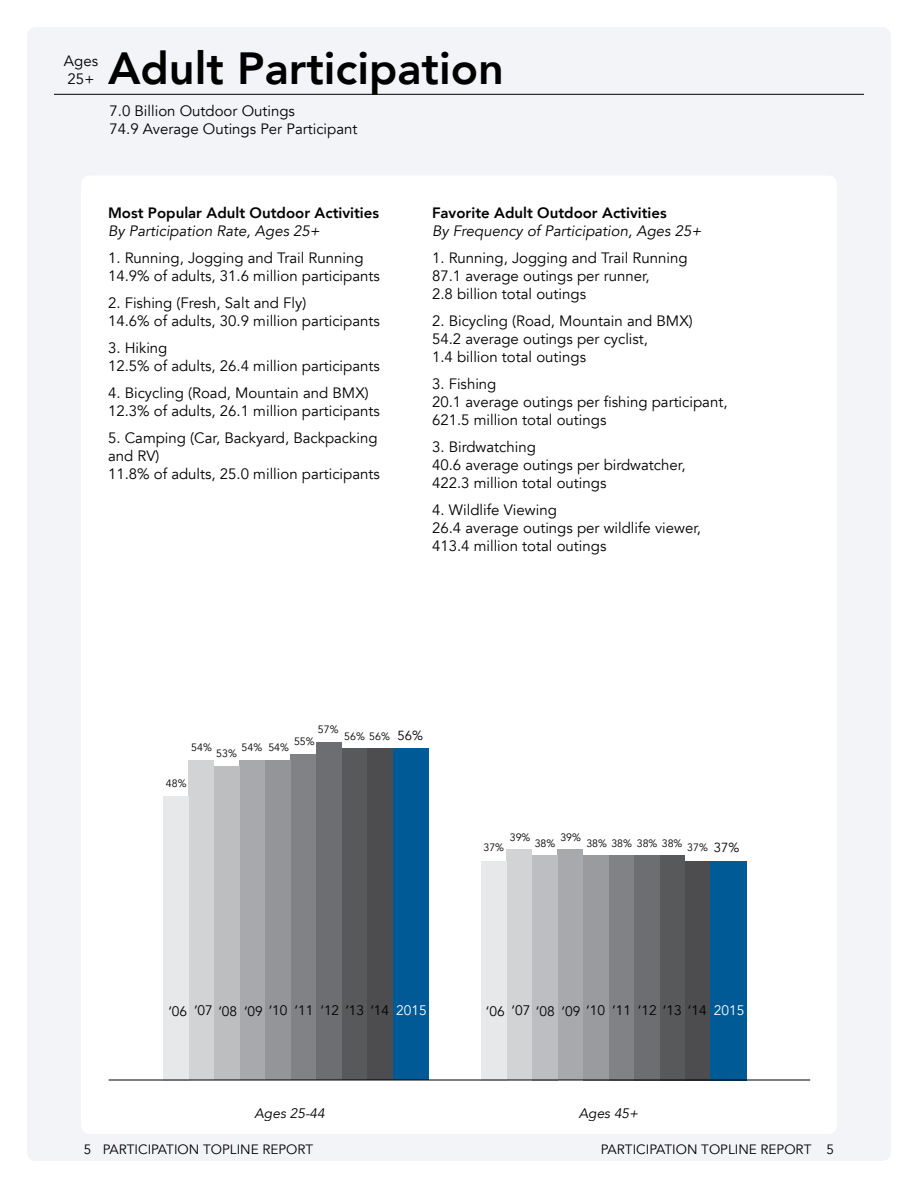
<style>
.page{position:relative;width:918px;height:1188px;background:#fff}
.page>*{position:absolute;margin:0;border:0;box-sizing:border-box;transform-origin:0 0}
.t1{font:800 45px "Avenir";color:#000}
.t2{font:15px/18px "Avenir";color:#000}
.t3{font:800 15px "Avenir";color:#000}
.t4{font:italic 15px "Avenir";color:#000}
.t5{font:13.8px "Avenir";color:#000}
.t6{font:italic 13.8px "Avenir";color:#000}
.t7{font:13.5px "Avenir";color:#000}
.t8{font:13.2px "Avenir";color:#000}
.t9{font:10.65px "Avenir";color:#000}
.s1{color:#fff}
</style>
<div class="page">
<div style="left:27px;top:27px;width:864px;height:1134px;background:#f3f4f8;border-radius:9px"></div>
<div style="left:81px;top:176px;width:756px;height:958px;background:#fff;border-radius:9px"></div>
<hr style="left:54px;top:94px;width:810px;height:1px;background:#000">
<div style="left:392px;top:749px;width:37px;height:331px;background:#005a96"></div>
<div style="left:710px;top:861px;width:37px;height:219px;background:#005a96"></div>
<div style="left:367px;top:749px;width:25px;height:331px;background:#4d4d4f"></div>
<div style="left:685px;top:861px;width:25px;height:219px;background:#4d4d4f"></div>
<div style="left:341px;top:749px;width:26px;height:331px;background:#58595b"></div>
<div style="left:659px;top:855px;width:26px;height:225px;background:#58595b"></div>
<div style="left:316px;top:743px;width:25px;height:337px;background:#6d6e71"></div>
<div style="left:634px;top:855px;width:25px;height:225px;background:#6d6e71"></div>
<div style="left:291px;top:755px;width:25px;height:325px;background:#808285"></div>
<div style="left:608px;top:855px;width:26px;height:225px;background:#808285"></div>
<div style="left:265px;top:760px;width:26px;height:320px;background:#939598"></div>
<div style="left:583px;top:855px;width:25px;height:225px;background:#999b9e"></div>
<div style="left:240px;top:760px;width:25px;height:320px;background:#a7a9ac"></div>
<div style="left:558px;top:849px;width:25px;height:231px;background:#a7a9ac"></div>
<div style="left:214px;top:766px;width:26px;height:314px;background:#bcbec0"></div>
<div style="left:532px;top:855px;width:26px;height:225px;background:#bcbec1"></div>
<div style="left:189px;top:760px;width:25px;height:320px;background:#d1d3d4"></div>
<div style="left:507px;top:849px;width:25px;height:231px;background:#d2d3d5"></div>
<div style="left:163px;top:796px;width:26px;height:284px;background:#e7e8e9"></div>
<div style="left:481px;top:861px;width:26px;height:219px;background:#e7e8e9"></div>
<hr style="left:109px;top:1080px;width:701px;height:1px;background:#000">
<p class="t2" style="left:64px;top:52px;width:36px">Ages<br>25+</p>
<h1 class="t1" style="left:108px;top:33px;width:398px">Adult Participation</h1>
<p class="t2" style="left:109px;top:102px;width:250px">7.0 Billion Outdoor Outings<br>74.9 Average Outings Per Participant</p>
<p class="t3" style="left:108px;top:201px;width:273px">Most Popular Adult Outdoor Activities</p>
<p class="t4" style="left:108px;top:221px;width:213px">By Participation Rate, Ages 25+</p>
<p class="t2" style="left:108px;top:249px;width:273px">1. Running, Jogging and Trail Running<br>14.9% of adults, 31.6 million participants</p>
<p class="t2" style="left:108px;top:294px;width:273px">2. Fishing (Fresh, Salt and Fly)<br>14.6% of adults, 30.9 million participants</p>
<p class="t2" style="left:108px;top:339px;width:273px">3. Hiking<br>12.5% of adults, 26.4 million participants</p>
<p class="t2" style="left:108px;top:384px;width:273px">4. Bicycling (Road, Mountain and BMX)<br>12.3% of adults, 26.1 million participants</p>
<p class="t2" style="left:108px;top:429px;width:273px">5. Camping (Car, Backyard, Backpacking and RV)<br>11.8% of adults, 25.0 million participants</p>
<p class="t3" style="left:432px;top:201px;width:236px">Favorite Adult Outdoor Activities</p>
<p class="t4" style="left:432px;top:221px;width:271px">By Frequency of Participation, Ages 25+</p>
<p class="t2" style="left:432px;top:249px;width:257px">1. Running, Jogging and Trail Running<br>87.1 average outings per runner,<br>2.8 billion total outings</p>
<p class="t2" style="left:432px;top:312px;width:262px">2. Bicycling (Road, Mountain and BMX)<br>54.2 average outings per cyclist,<br>1.4 billion total outings</p>
<p class="t2" style="left:432px;top:375px;width:297px">3. Fishing<br>20.1 average outings per fishing participant,<br>621.5 million total outings</p>
<p class="t2" style="left:432px;top:438px;width:255px">3. Birdwatching<br>40.6 average outings per birdwatcher,<br>422.3 million total outings</p>
<p class="t2" style="left:432px;top:501px;width:271px">4. Wildlife Viewing<br>26.4 average outings per wildlife viewer,<br>413.4 million total outings</p>
<p class="t9" style="left:318px;top:723px;width:22px">57%</p>
<p class="t9" style="left:344px;top:730px;width:47px">56% 56%</p>
<p class="t9" style="left:294px;top:735px;width:22px">55%</p>
<p class="t9" style="left:242px;top:741px;width:49px">54% 54%</p>
<p class="t9" style="left:191px;top:741px;width:22px">54%</p>
<p class="t9" style="left:216px;top:747px;width:22px">53%</p>
<p class="t8" style="left:398px;top:728px;width:27px">56%</p>
<p class="t9" style="left:166px;top:777px;width:22px">48%</p>
<p class="t9" style="left:510px;top:831px;width:22px">39%</p>
<p class="t9" style="left:560px;top:831px;width:22px">39%</p>
<p class="t9" style="left:535px;top:837px;width:22px">38%</p>
<p class="t9" style="left:586px;top:837px;width:98px">38% 38% 38% 38%</p>
<p class="t9" style="left:484px;top:841px;width:22px">37%</p>
<p class="t8" style="left:714px;top:839px;width:27px">37%</p>
<p class="t9" style="left:687px;top:841px;width:22px">37%</p>
<p class="t5" style="left:168px;top:1002px;width:260px">‘06 ‘07 ‘08 ‘09 ‘10 ‘11 ‘12 ‘13 ‘14 <span class="s1">2015</span></p>
<p class="t5" style="left:486px;top:1002px;width:260px">‘06 ‘07 ‘08 ‘09 ‘10 ‘11 ‘12 ‘13 ‘14 <span class="s1">2015</span></p>
<p class="t6" style="left:255px;top:1105px;width:72px">Ages 25-44</p>
<p class="t6" style="left:579px;top:1105px;width:61px">Ages 45+</p>
<p class="t7" style="left:84px;top:1141px;width:231px">5 PARTICIPATION TOPLINE REPORT</p>
<p class="t7" style="left:601px;top:1141px;width:235px">PARTICIPATION TOPLINE REPORT 5</p>
</div>
